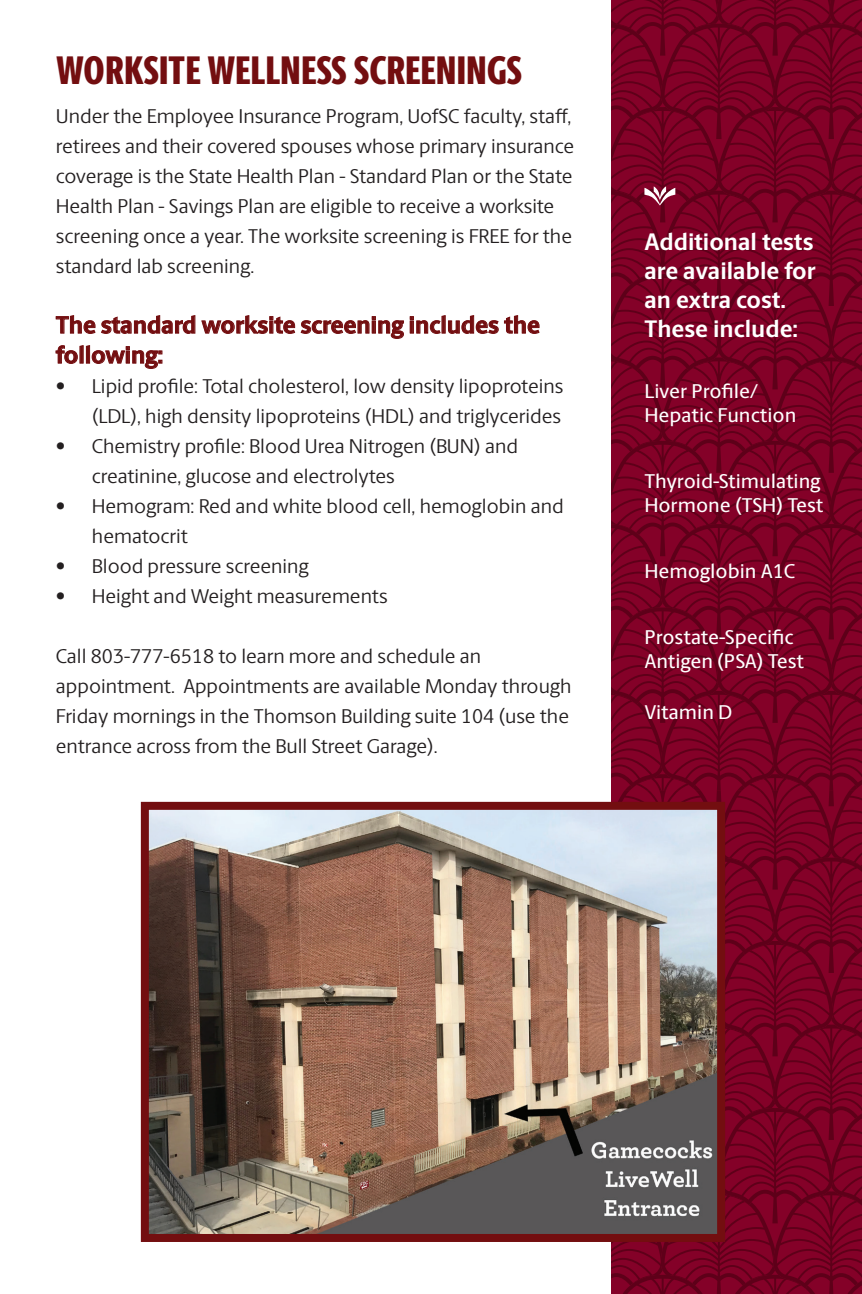
<style>
.page{position:relative;width:862px;height:1294px;background:#fff}
.page>*{position:absolute;margin:0;border:0;box-sizing:border-box;transform-origin:0 0}
.t1{font:800 40px "Berlingske Sans X Cn";letter-spacing:.01em;color:#730e10}
.t2{font:700 24px/28.8px "Berlingske Sans";color:#fff}
.t3{font:700 24px/30px "Berlingske Sans";color:#730e10}
.t4{font:20px/30px "Berlingske Sans";color:#231f20}
.t5{font:500 20px/24px "Berlingske Sans";color:#fff}
</style>
<div class="page">
<svg style="left:55px;top:315px;width:349px;height:24px"></svg>
<svg style="left:410px;top:315px;width:130px;height:19px"></svg>
<svg style="left:55px;top:345px;width:107px;height:24px"></svg>
<img style="left:150px;top:811px;width:461px;height:422px">
<div style="left:141px;top:802px;width:584px;height:440px;border:8px solid #730e10"></div>
<svg style="left:611px;top:0;width:251px;height:1294px;background:#7e1533"></svg>
<h1 class="t1" style="left:57px;top:40px;width:467px">WORKSITE WELLNESS SCREENINGS</h1>
<p class="t4" style="left:56px;top:100px;width:520px">Under the Employee Insurance Program, UofSC faculty, staff, retirees and their covered spouses whose primary insurance coverage is the State Health Plan - Standard Plan or the State Health Plan - Savings Plan are eligible to receive a worksite screening once a year. The worksite screening is FREE for the standard lab screening.</p>
<p class="t3" style="left:56px;top:310px;width:485px">The standard worksite screening includes the following:</p>
<p class="t4" style="left:56px;top:370px;width:509px;text-align:right">• Lipid profile: Total cholesterol, low density lipoproteins (LDL), high density lipoproteins (HDL) and triglycerides</p>
<p class="t4" style="left:92px;top:430px;width:427px;text-indent:-36px">• Chemistry profile: Blood Urea Nitrogen (BUN) and creatinine, glucose and electrolytes</p>
<p class="t4" style="left:92px;top:490px;width:473px;text-indent:-36px">• Hemogram: Red and white blood cell, hemoglobin and hematocrit</p>
<p class="t4" style="left:56px;top:550px;width:254px">• Blood pressure screening</p>
<p class="t4" style="left:56px;top:580px;width:333px">• Height and Weight measurements</p>
<p class="t4" style="left:56px;top:640px;width:517px">Call 803-777-6518 to learn more and schedule an appointment. Appointments are available Monday through Friday mornings in the Thomson Building suite 104 (use the entrance across from the Bull Street Garage).</p>
<p class="t2" style="left:644px;top:227px;width:173px">Additional tests are available for an extra cost.<br>These include:</p>
<p class="t5" style="left:644px;top:378px;width:153px">Liver Profile/<br>Hepatic Function</p>
<p class="t5" style="left:644px;top:468px;width:181px">Thyroid-Stimulating<br>Hormone (TSH) Test</p>
<p class="t5" style="left:644px;top:558px;width:152px">Hemoglobin A1C</p>
<p class="t5" style="left:644px;top:624px;width:161px">Prostate-Specific<br>Antigen (PSA) Test</p>
<p class="t5" style="left:644px;top:699px;width:89px">Vitamin D</p>
</div>
